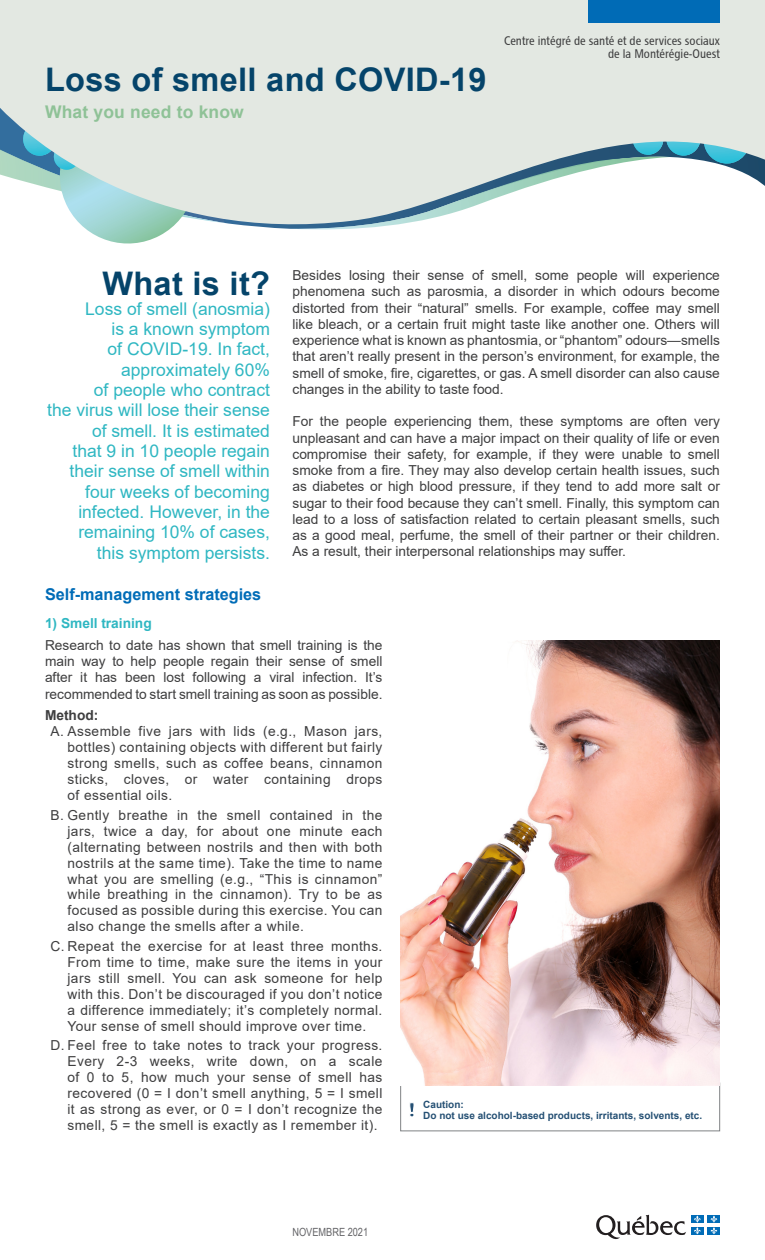
<style>
.page{position:relative;width:765px;height:1260px;background:#fff}
.page>*{position:absolute;margin:0;border:0;box-sizing:border-box;transform-origin:0 0}
.Titre_1_blanc{font:700 32.5px "Arial";letter-spacing:.01em;color:#05446a}
.Introduction_-_texte{font:17.5px/20.2px "Arial";color:#2fb7c2;text-align:right}
.Nom_série{font:700 17.5px "Arial";letter-spacing:.01em;color:#8fc297}
.Sous-titre{font:700 16.25px "Arial";color:#006cb7}
.Texte{font:13.75px/16.2px "Arial";letter-spacing:.03em;color:#3e3e3f;text-align:justify}
.Sous_sous-titre{font:700 13.75px "Arial";color:#2fb7c2}
.Texte-2{font:700 13.75px "Arial";color:#3e3e3f}
.t1{font:12.5px/13.8px "Chaloult Cond Normal";color:#3e3e3f;text-align:right}
.Date{font:11.25px "Arial Narrow";color:#636366}
.Références{font:700 10px/11.2px "Arial";color:#255074}
</style>
<div class="page">
<div style="left:0;top:0;width:765px;height:186px;background:#e3e8e2"></div>
<svg style="left:0;top:107px;width:750px;height:137px"></svg>
<div style="left:589px;top:0;width:131px;height:22px;background:#006bb6"></div>
<svg style="left:596px;top:1215px;width:90px;height:24px"></svg>
<div style="left:691px;top:1227px;width:13px;height:8px;background:#006cb7"></div>
<div style="left:708px;top:1227px;width:12px;height:8px;background:#006cb7"></div>
<div style="left:691px;top:1215px;width:13px;height:8px;background:#006cb7"></div>
<svg style="left:694px;top:1216px;width:7px;height:18px"></svg>
<div style="left:708px;top:1215px;width:12px;height:8px;background:#006cb7"></div>
<svg style="left:711px;top:1216px;width:6px;height:18px"></svg>
<div style="left:400px;top:1083px;width:320px;height:48px;border:1px solid #808285"></div>
<img style="left:400px;top:641px;width:320px;height:444px">
<svg style="left:409px;top:1102px;width:5px;height:15px"></svg>
<p class="Titre_1_blanc" style="left:45px;top:57px;width:443px">Loss of smell and COVID-19</p>
<p class="Nom_série" style="left:45px;top:100px;width:200px">What you need to know</p>
<p class="t1" style="left:504px;top:33px;width:218px">Centre intégré de santé et de services sociaux de la Montérégie-Ouest</p>
<p class="Texte" style="left:292px;top:267px;width:429px">Besides losing their sense of smell, some people will experience phenomena such as parosmia, a disorder in which odours become distorted from their “natural” smells. For example, coffee may smell like bleach, or a certain fruit might taste like another one. Others will experience what is known as phantosmia, or “phantom” odours—smells that aren’t really present in the person’s environment, for example, the smell of smoke, fire, cigarettes, or gas. A smell disorder can also cause changes in the ability to taste food.</p>
<p class="Texte" style="left:292px;top:413px;width:429px">For the people experiencing them, these symptoms are often very unpleasant and can have a major impact on their quality of life or even compromise their safety, for example, if they were unable to smell smoke from a fire. They may also develop certain health issues, such as diabetes or high blood pressure, if they tend to add more salt or sugar to their food because they can’t smell. Finally, this symptom can lead to a loss of satisfaction related to certain pleasant smells, such as a good meal, perfume, the smell of their partner or their children.<br>As a result, their interpersonal relationships may suffer.</p>
<p class="Titre_1_blanc" style="left:102px;top:260px;width:169px">What is it?</p>
<p class="Introduction_-_texte" style="left:47px;top:298px;width:224px">Loss of smell (anosmia)<br>is a known symptom<br>of COVID-19. In fact, approximately 60%<br>of people who contract<br>the virus will lose their sense of smell. It is estimated<br>that 9 in 10 people regain their sense of smell within four weeks of becoming infected. However, in the remaining 10% of cases, this symptom persists.</p>
<p class="Sous-titre" style="left:45px;top:583px;width:218px">Self-management strategies</p>
<p class="Sous_sous-titre" style="left:45px;top:613px;width:108px">1) Smell training</p>
<p class="Texte" style="left:45px;top:637px;width:339px">Research to date has shown that smell training is the main way to help people regain their sense of smell after it has been lost following a viral infection. It’s recommended to start smell training as soon as possible.</p>
<p class="Texte-2" style="left:45px;top:706px;width:55px">Method:</p>
<p class="Texte" style="left:68px;top:723px;width:316px;text-indent:-17px">A. Assemble five jars with lids (e.g., Mason jars, bottles) containing objects with different but fairly strong smells, such as coffee beans, cinnamon sticks, cloves, or water containing drops of essential oils.</p>
<p class="Texte" style="left:68px;top:807px;width:316px;text-indent:-17px">B. Gently breathe in the smell contained in the jars, twice a day, for about one minute each (alternating between nostrils and then with both nostrils at the same time). Take the time to name what you are smelling (e.g., “This is cinnamon” while breathing in the cinnamon). Try to be as focused as possible during this exercise. You can also change the smells after a while.</p>
<p class="Texte" style="left:68px;top:938px;width:316px;text-indent:-17px">C. Repeat the exercise for at least three months.<br>From time to time, make sure the items in your jars still smell. You can ask someone for help with this. Don’t be discouraged if you don’t notice a difference immediately; it’s completely normal.<br>Your sense of smell should improve over time.</p>
<p class="Texte" style="left:68px;top:1038px;width:316px;line-height:15.9px;text-indent:-17px">D. Feel free to take notes to track your progress.<br>Every 2-3 weeks, write down, on a scale of 0 to 5, how much your sense of smell has recovered (0 = I don’t smell anything, 5 = I smell it as strong as ever, or 0 = I don’t recognize the smell, 5 = the smell is exactly as I remember it).</p>
<p class="Références" style="left:423px;top:1099px;width:280px">Caution:<br>Do not use alcohol-based products, irritants, solvents, etc.</p>
<p class="Date" style="left:292px;top:1223px;width:77px">NOVEMBRE 2021</p>
</div>
